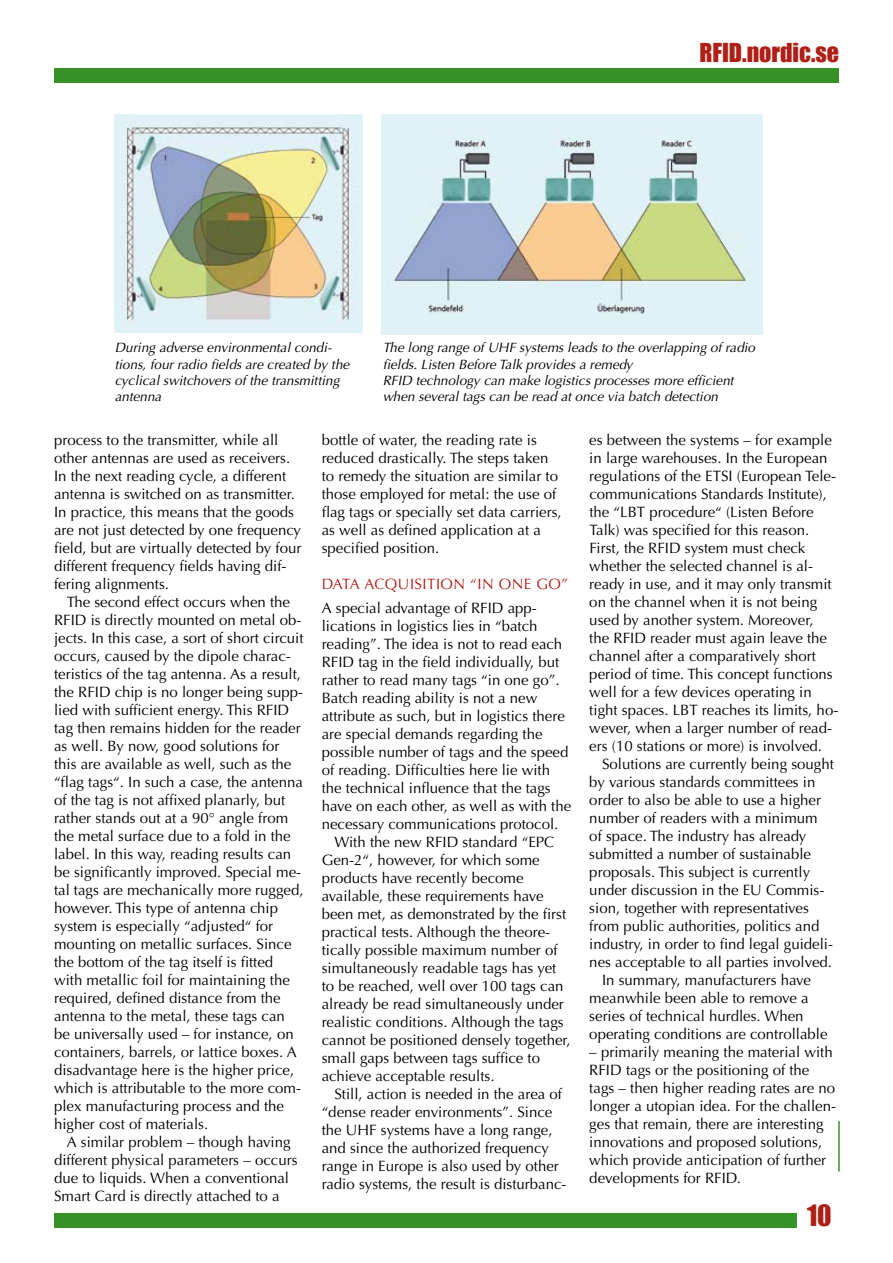
<style>
.page{position:relative;width:893px;height:1263px;background:#fff}
.page>*{position:absolute;margin:0;border:0;box-sizing:border-box;transform-origin:0 0}
.t1{font:27px "Impact";color:#af1f16}
.t2{font:24px "Impact";color:#af1f16}
.t3{font:15px/18px "Optima";color:#000}
.t4{font:15px "Optima";letter-spacing:.03em;color:#af1f16}
.t5{font:italic 13.5px/16.2px "Optima";color:#000}
</style>
<div class="page">
<div style="left:54px;top:68px;width:785px;height:15px;background:#369127"></div>
<div style="left:54px;top:1213px;width:743px;height:15px;background:#369127"></div>
<img style="left:115px;top:115px;width:247px;height:217px">
<img style="left:381px;top:115px;width:381px;height:219px">
<hr style="left:838px;top:1121px;width:2px;height:50px;background:#369127">
<h2 class="t2" style="left:700px;top:37px;width:141px">RFID.nordic.se</h2>
<p class="t5" style="left:115px;top:340px;width:236px">During adverse environmental condi&shy;tions, four radio fields are created by the cyclical switchovers of the transmitting antenna</p>
<p class="t5" style="left:383px;top:340px;width:374px">The long range of UHF systems leads to the overlapping of radio fields. Listen Before Talk provides a remedy<br>RFID technology can make logistics processes more efficient when several tags can be read at once via batch detection</p>
<p class="t3" style="left:54px;top:431px;width:249px">process to the transmitter, while all other antennas are used as receivers.<br>I n the next reading cycle, a different antenna is switched on as transmitter.<br>I n practice, this means that the goods are not just detected by one frequency field, but are virtually detected by four different frequency fields having dif&shy;fering alignments.</p>
<p class="t3" style="left:54px;top:593px;width:251px;text-indent:13px">The second effect occurs when the RFI D is directly mounted on metal ob&shy;jects. I n this case, a sort of short circuit occurs, caused by the dipole charac&shy;teristics of the tag antenna. As a result, the RFI D chip is no longer being supp&shy;lied with sufficient energy. This RFI D tag then remains hidden for the reader as well. By now, good solutions for this are available as well, such as the “flag tags“. I n such a case, the antenna of the tag is not affixed planarly, but rather stands out at a 90° angle from the metal surface due to a fold in the label. I n this way, reading results can be significantly improved. Special me&shy;tal tags are mechanically more rugged, however. This type of antenna chip system is especially “adjusted“ for mounting on metallic surfaces. Since the bottom of the tag itself is fitted with metallic foil for maintaining the required, defined distance from the antenna to the metal, these tags can be universally used – for instance, on containers, barrels, or lattice boxes. A disadvantage here is the higher price, which is attributable to the more com&shy;plex manufacturing process and the higher cost of materials.</p>
<p class="t3" style="left:54px;top:1133px;width:245px;text-indent:13px">A similar problem – though having different physical parameters – occurs due to liquids. When a conventional Smart Card is directly attached to a</p>
<p class="t3" style="left:322px;top:431px;width:242px">bottle of water, the reading rate is reduced drastically. The steps taken to remedy the situation are similar to those employed for metal: the use of flag tags or specially set data carriers, as well as defined application at a specified position.</p>
<p class="t4" style="left:322px;top:575px;width:248px">Data acquisition “in on e go”</p>
<p class="t3" style="left:322px;top:599px;width:217px">A special advantage of RFI D app-</p>
<p class="t3" style="left:322px;top:617px;width:217px">lications in logistics lies in “batch</p>
<p class="t3" style="left:322px;top:635px;width:242px">reading”. The idea is not to read each</p>
<p class="t3" style="left:322px;top:653px;width:239px">RFI D tag in the field individually, but</p>
<p class="t3" style="left:322px;top:671px;width:239px">rather to read many tags “in one go”.</p>
<p class="t3" style="left:322px;top:689px;width:217px">Batch reading ability is not a new</p>
<p class="t3" style="left:322px;top:707px;width:245px">attribute as such, but in logistics there</p>
<p class="t3" style="left:322px;top:725px;width:222px">are special demands regarding the</p>
<p class="t3" style="left:322px;top:743px;width:248px">possible number of tags and the speed</p>
<p class="t3" style="left:322px;top:761px;width:230px">of reading. Difficulties here lie with</p>
<p class="t3" style="left:322px;top:779px;width:231px">the technical influence that the tags</p>
<p class="t3" style="left:322px;top:797px;width:251px">have on each other, as well as with the</p>
<p class="t3" style="left:322px;top:815px;width:238px">necessary communications protocol.</p>
<p class="t3" style="left:334px;top:833px;width:220px">With the new RFI D standard “EPC</p>
<p class="t3" style="left:322px;top:851px;width:220px">Gen-2“, however, for which some</p>
<p class="t3" style="left:322px;top:869px;width:203px">products have recently become</p>
<p class="t3" style="left:322px;top:887px;width:223px">available, these requirements have</p>
<p class="t3" style="left:322px;top:905px;width:246px">been met, as demonstrated by the first</p>
<p class="t3" style="left:322px;top:923px;width:230px">practical tests. Although the theore-</p>
<p class="t3" style="left:322px;top:941px;width:237px">tically possible maximum number of</p>
<p class="t3" style="left:322px;top:959px;width:236px">simultaneously readable tags has yet</p>
<p class="t3" style="left:322px;top:977px;width:243px">to be reached, well over 100 tags can</p>
<p class="t3" style="left:322px;top:995px;width:244px">already be read simultaneously under</p>
<p class="t3" style="left:322px;top:1013px;width:244px">realistic conditions. Although the tags</p>
<p class="t3" style="left:322px;top:1031px;width:251px">cannot be positioned densely together,</p>
<p class="t3" style="left:322px;top:1049px;width:220px">small gaps between tags suffice to</p>
<p class="t3" style="left:322px;top:1067px;width:174px">achieve acceptable results.</p>
<p class="t3" style="left:334px;top:1085px;width:229px">Still, action is needed in the area of</p>
<p class="t3" style="left:322px;top:1103px;width:232px">“dense reader environments”. Since</p>
<p class="t3" style="left:322px;top:1121px;width:232px">the UH F systems have a long range,</p>
<p class="t3" style="left:322px;top:1139px;width:229px">and since the authorized frequency</p>
<p class="t3" style="left:322px;top:1157px;width:239px">range in Europe is also used by other</p>
<p class="t3" style="left:322px;top:1175px;width:246px">radio systems, the result is disturbanc-</p>
<p class="t3" style="left:589px;top:431px;width:244px">es between the systems – for example in large warehouses. I n the European regulations of the ETSI</p>
<p class="t3" style="left:589px;top:467px;width:248px;text-indent:148px">(European Tele&shy;communications Standards I nstitute), the “LBT</p>
<p class="t3" style="left:589px;top:503px;width:245px;text-indent:60px">procedure“ (Listen Before Talk) was specified for this reason.<br>First, the RFI D system must check whether the selected channel is al&shy;ready in use, and it may only transmit on the channel when it is not being used by another system. Moreover, the RFI D reader must again leave the channel after a comparatively short period of time. This concept functions well for a few devices operating in tight spaces. LBT</p>
<p class="t3" style="left:589px;top:701px;width:250px;text-indent:113px">reaches its limits, ho&shy;wever, when a larger number of read&shy;ers (10 stations or more) is involved.</p>
<p class="t3" style="left:602px;top:755px;width:233px">Solutions are currently being sought</p>
<p class="t3" style="left:589px;top:773px;width:228px">by various standards committees in</p>
<p class="t3" style="left:589px;top:791px;width:233px">order to also be able to use a higher</p>
<p class="t3" style="left:589px;top:809px;width:230px">number of readers with a minimum</p>
<p class="t3" style="left:589px;top:827px;width:219px">of space. The industry has already</p>
<p class="t3" style="left:589px;top:845px;width:223px">submitted a number of sustainable</p>
<p class="t3" style="left:589px;top:863px;width:222px">proposals. This subject is currently</p>
<p class="t3" style="left:589px;top:881px;width:237px">under discussion in the EU Commis-</p>
<p class="t3" style="left:589px;top:899px;width:221px">sion, together with representatives</p>
<p class="t3" style="left:589px;top:917px;width:232px">from public authorities, politics and</p>
<p class="t3" style="left:589px;top:935px;width:245px">industry, in order to find legal guideli-</p>
<p class="t3" style="left:589px;top:953px;width:244px">nes acceptable to all parties involved.</p>
<p class="t3" style="left:602px;top:971px;width:210px">I n summary, manufacturers have</p>
<p class="t3" style="left:589px;top:989px;width:221px">meanwhile been able to remove a</p>
<p class="t3" style="left:589px;top:1007px;width:216px">series of technical hurdles. When</p>
<p class="t3" style="left:589px;top:1025px;width:240px">operating conditions are controllable</p>
<p class="t3" style="left:589px;top:1043px;width:248px">– primarily meaning the material with RFI D tags or the positioning of the tags – then higher reading rates are no longer a utopian idea. For the challen&shy;ges that remain, there are interesting innovations and proposed solutions, which provide anticipation of further developments for RFI D.</p>
<h1 class="t1" style="left:807px;top:1198px;width:26px">10</h1>
</div>
